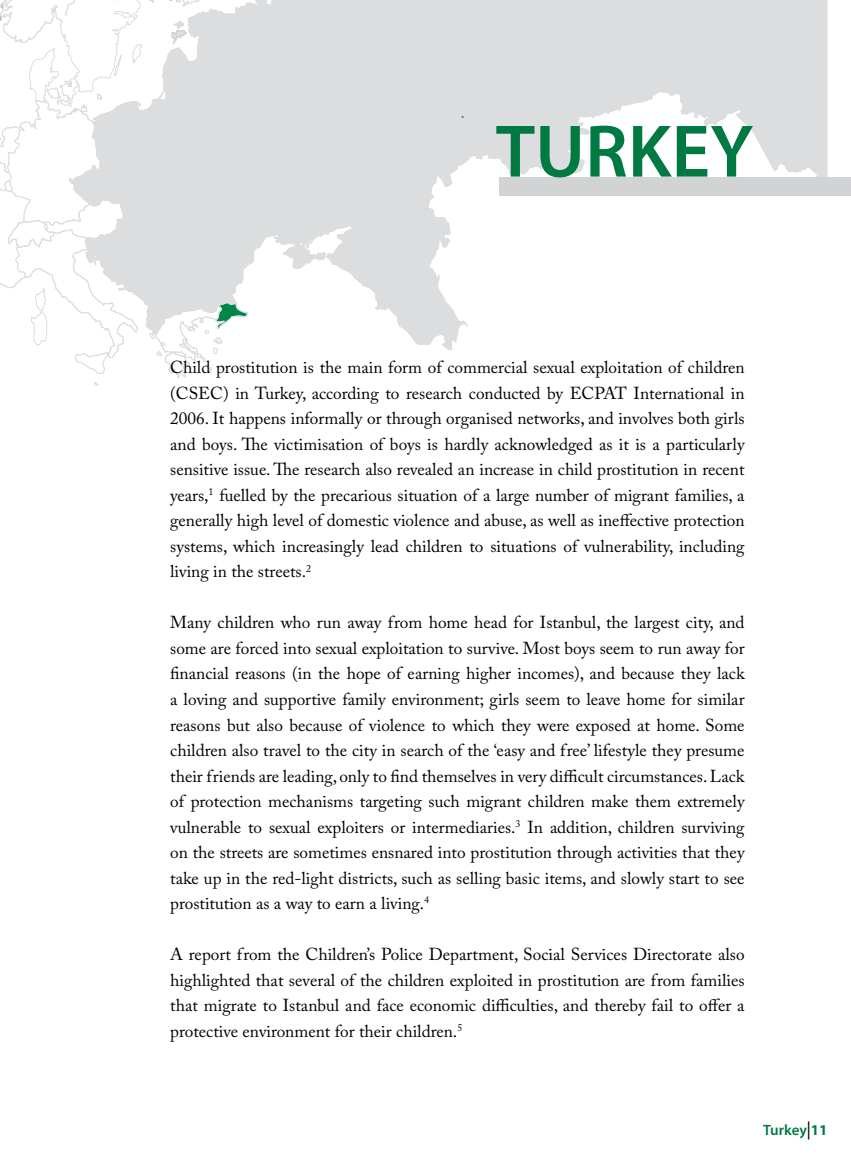
<style>
.page{position:relative;width:851px;height:1170px;background:#fff}
.page>*{position:absolute;margin:0;border:0;box-sizing:border-box;transform-origin:0 0}
.t1{font:600 75px "Myriad Pro";color:#007943}
.t2{font:17.25px/25.5px "Adobe Caslon Pro";color:#000;text-align:justify}
.t3{font:600 15px "Myriad Pro";letter-spacing:-.005em;color:#007943}
.s1{font-family:"Myriad Cn Web";font-weight:400;font-size:18px;color:#000}
.s2{font-weight:700}
</style>
<div class="page">
<div style="left:468px;top:0;width:359px;height:91px;background:#dcddde"></div>
<svg style="left:468px;top:91px;width:359px;height:105px"></svg>
<svg style="left:0;top:0;width:468px;height:386px"></svg>
<div style="left:500px;top:178px;width:350px;height:18px;background:#d1d3d4"></div>
<h1 class="t1" style="left:495px;top:104px;width:259px">TURKEY</h1>
<p class="t2" style="left:170px;top:354px;width:576px">Child prostitution is the main form of commercial sexual exploitation of children (CSEC) in Turkey, according to research conducted by ECPAT International in 2006. It happens informally or through organised networks, and involves both girls and boys. The victimisation of boys is hardly acknowledged as it is a particularly sensitive issue. The research also revealed an increase in child prostitution in recent years,<sup>1</sup> fuelled by the precarious situation of a large number of migrant families, a generally high level of domestic violence and abuse, as well as ineffective protection systems, which increasingly lead children to situations of vulnerability, including living in the streets.<sup>2</sup></p>
<p class="t2" style="left:170px;top:609px;width:576px">Many children who run away from home head for Istanbul, the largest city, and some are forced into sexual exploitation to survive. Most boys seem to run away for financial reasons (in the hope of earning higher incomes), and because they lack a loving and supportive family environment; girls seem to leave home for similar reasons but also because of violence to which they were exposed at home. Some children also travel to the city in search of the ‘easy and free’ lifestyle they presume their friends are leading, only to find themselves in very difficult circumstances. Lack of protection mechanisms targeting such migrant children make them extremely vulnerable to sexual exploiters or intermediaries.<sup>3</sup> In addition, children surviving on the streets are sometimes ensnared into prostitution through activities that they take up in the red-light districts, such as selling basic items, and slowly start to see prostitution as a way to earn a living.<sup>4</sup></p>
<p class="t2" style="left:170px;top:941px;width:576px">A report from the Children’s Police Department, Social Services Directorate also highlighted that several of the children exploited in prostitution are from families that migrate to Istanbul and face economic difficulties, and thereby fail to offer a protective environment for their children.<sup>5</sup></p>
<p class="t3" style="left:763px;top:1120px;width:66px">Turkey<span class="s1">|</span><span class="s2">11</span></p>
</div>
